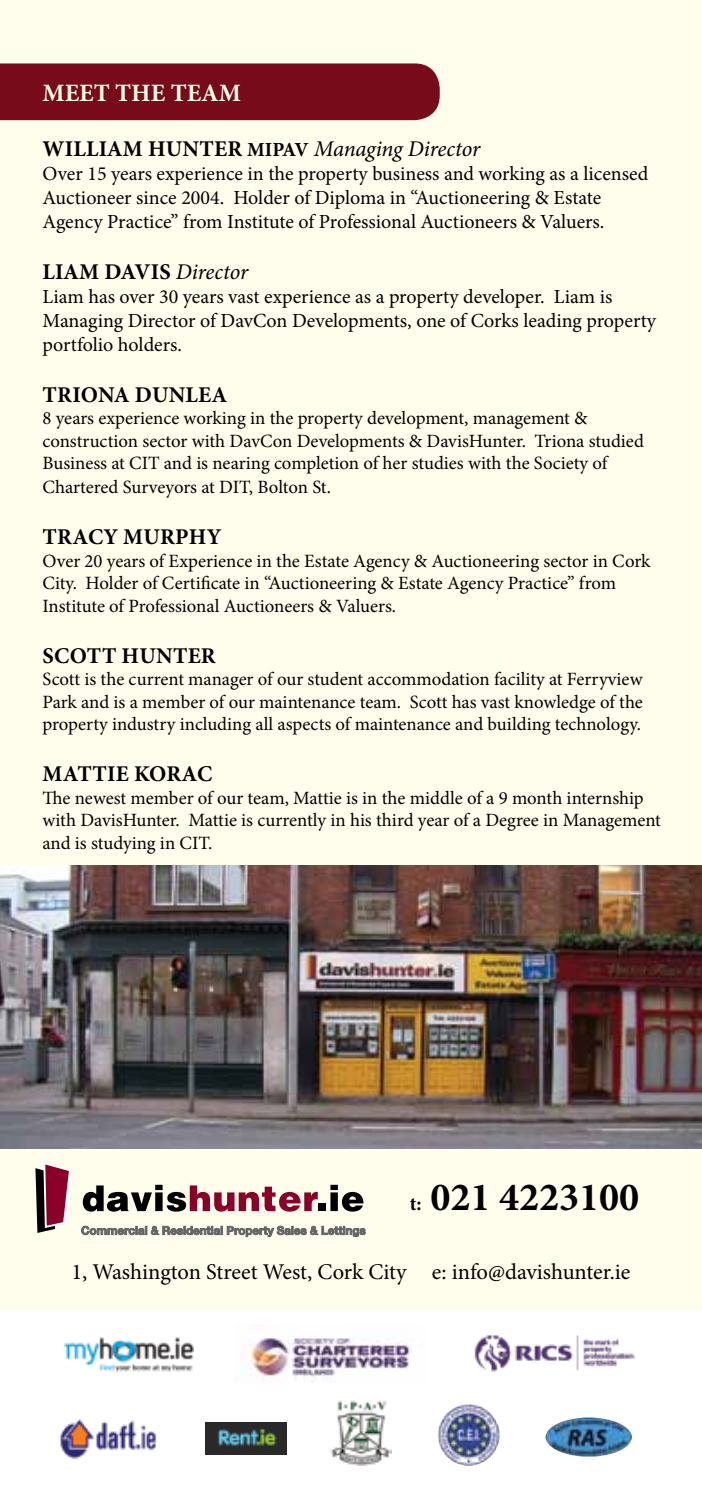
<style>
.page{position:relative;width:702px;height:1489px;background:#fff}
.page>*{position:absolute;margin:0;border:0;box-sizing:border-box;transform-origin:0 0}
.t1{font:700 40px "Minion Pro";color:#000}
.t2{font:700 25px "Minion Pro";color:#fffdeb}
.t3{font:700 22.5px "Minion Pro";letter-spacing:.01em;color:#000}
.t4{font:22.5px "Minion Pro";letter-spacing:-.005em;color:#000}
.t5{font:italic 22.5px "Minion Pro";letter-spacing:-.01em;color:#000}
.t6{font:20px/24px "Minion Pro";color:#000}
.t7{font:18.75px/22.5px "Minion Pro";color:#000}
.s1{font-weight:700;font-style:normal}
.s2{font-weight:700;font-style:normal;font-size:20px}
.s3{font-size:20px}
</style>
<div class="page">
<div style="left:0;top:0;width:702px;height:1308px;background:#fffdeb"></div>
<div style="left:0;top:63px;width:439px;height:57px;background:#770b1a"></div>
<svg style="left:83px;top:1185px;width:69px;height:26px"></svg>
<div style="left:155px;top:1192px;width:8px;height:18px;background:#000"></div>
<div style="left:155px;top:1184px;width:8px;height:5px;background:#000"></div>
<svg style="left:167px;top:1185px;width:151px;height:26px"></svg>
<div style="left:318px;top:1203px;width:7px;height:7px;background:#000"></div>
<div style="left:330px;top:1192px;width:8px;height:18px;background:#000"></div>
<div style="left:330px;top:1184px;width:8px;height:5px;background:#000"></div>
<svg style="left:342px;top:1191px;width:21px;height:20px"></svg>
<svg style="left:35px;top:1162px;width:36px;height:70px"></svg>
<svg style="left:81px;top:1225px;width:284px;height:11px"></svg>
<img style="left:60px;top:1419px;width:96px;height:40px">
<img style="left:330px;top:1400px;width:62px;height:65px">
<img style="left:64px;top:1337px;width:129px;height:35px">
<img style="left:545px;top:1417px;width:87px;height:39px">
<img style="left:206px;top:1422px;width:80px;height:32px">
<img style="left:248px;top:1338px;width:163px;height:44px">
<img style="left:474px;top:1335px;width:161px;height:37px">
<img style="left:437px;top:1403px;width:62px;height:62px;border-radius:31px">
<img style="left:0;top:865px;width:702px;height:283px">
<h2 class="t2" style="left:43px;top:76px;width:38px">MEET</h2>
<h2 class="t2" style="left:115px;top:76px;width:73px">THE TEA</h2>
<h2 class="t2" style="left:219px;top:76px;width:24px">M</h2>
<p class="t3" style="left:43px;top:132px;width:14px">WILLI</p>
<p class="t5" style="left:107px;top:133px;width:375px"><span class="s1">AM HUNTER</span> <span class="s2">MIPAV</span> Managing Director</p>
<p class="t6" style="left:43px;top:161px;width:607px">Over 15 years experience in the property business and working as a licensed<br>Auctioneer since 2004. Holder of Diploma in “Auctioneering &amp; Estate<br>Agency Practice” from Institute of Professional Auctioneers &amp; Valuers.</p>
<p class="t3" style="left:43px;top:255px;width:105px">LIAM DAVIS</p>
<p class="t5" style="left:176px;top:256px;width:74px">Director</p>
<p class="t6" style="left:43px;top:284px;width:615px">Liam has over 30 years vast experience as a property developer. Liam is<br>Managing Director of DavCon Developments, one of Corks leading property portfolio holders.</p>
<p class="t3" style="left:43px;top:378px;width:126px">TRIONA DUNL</p>
<p class="t3" style="left:198px;top:378px;width:31px">EA</p>
<p class="t7" style="left:43px;top:407px;width:603px">8 years experience working in the property development, management &amp; construction sector with DavCon Developments &amp; DavisHunter. Triona studied Business at CIT and is nearing completion of her studies with the Society of Chartered Surveyors at DIT, Bolton St.</p>
<p class="t3" style="left:43px;top:521px;width:180px">TRACY MURPHY</p>
<p class="t7" style="left:43px;top:549px;width:609px">Over 20 years of Experience in the Estate Agency &amp; Auctioneering sector in Cork<br>City. Holder of Certificate in “Auctioneering &amp; Estate Agency Practice” from<br>Institute of Professional Auctioneers &amp; Valuers.</p>
<p class="t3" style="left:43px;top:639px;width:175px">SCOTT HUNTER</p>
<p class="t7" style="left:43px;top:668px;width:602px;text-align:justify">Scott is the current manager of our student accommodation facility at Ferryview Park and is a member of our maintenance team. Scott has vast knowledge of the property industry including all aspects of maintenance and building technology.</p>
<p class="t3" style="left:43px;top:758px;width:165px">MATTIE KORAC</p>
<p class="t7" style="left:43px;top:786px;width:620px">The newest member of our team, Mattie is in the middle of a 9 month internship with DavisHunter. Mattie is currently in his third year of a Degree in Management and is studying in CIT.</p>
<h1 class="t1" style="left:410px;top:1168px;width:231px"><span class="s3">T:</span> 021 4223100</h1>
<p class="t4" style="left:71px;top:1256px;width:560px">1, Washington Street West, Cork City e: info@davishunter.ie</p>
</div>
